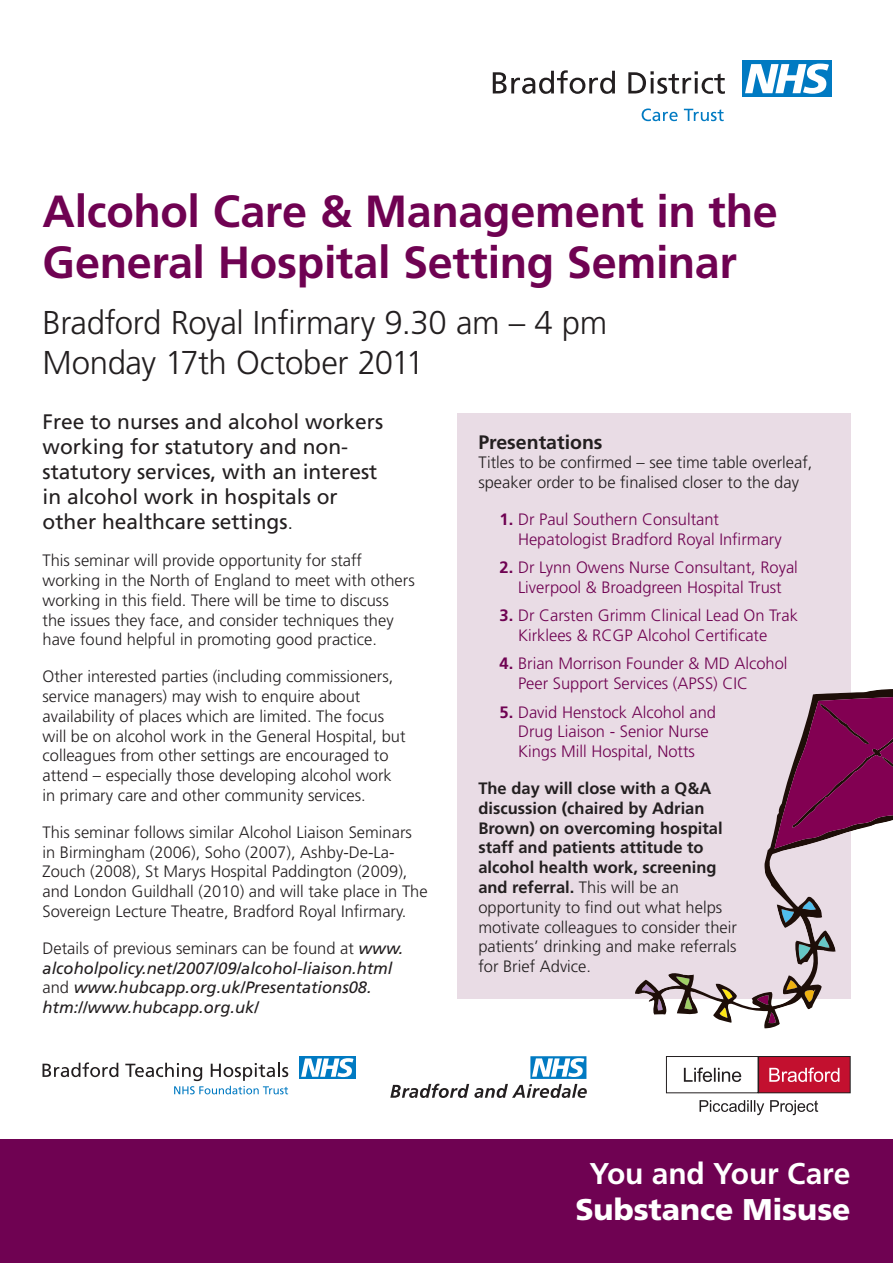
<style>
.page{position:relative;width:893px;height:1263px;background:#fff}
.page>*{position:absolute;margin:0;border:0;box-sizing:border-box;transform-origin:0 0}
.t1{font:700 45px/51px "Frutiger LT Std";letter-spacing:-.01em;color:#6f0252}
.t2{font:300 33px/39.6px "Frutiger LT Std";letter-spacing:-.015em;color:#231f20}
.t3{font:900 30px "Frutiger LT Std";letter-spacing:-.005em;color:#fff}
.t4{font:700 30px "Frutiger LT Std";letter-spacing:-.005em;color:#fff}
.t5{font:21px/25.2px "Frutiger LT Std";color:#231f20}
.t6{font:700 19.5px "Frutiger LT Std";color:#231f20}
.t7{font:300 16.5px/19.8px "Frutiger LT Std";color:#231f20}
.t8{font:300 16.5px/19.8px "Frutiger LT Std";color:#6f0252}
.t9{font:700 16.5px/19.8px "Frutiger LT Std";color:#231f20}
.t10{font:italic 16.5px/19.8px "Frutiger LT Std";color:#231f20}
.s1{font-weight:300}
.s2{font-weight:300;font-style:normal}
.s3{font-weight:700}
</style>
<div class="page">
<div style="left:457px;top:413px;width:393px;height:585px;background:#e9dce5"></div>
<div style="left:0;top:1140px;width:893px;height:123px;background:#6f0252"></div>
<div style="left:742px;top:61px;width:90px;height:36px;background:#007ac2"></div>
<svg style="left:493px;top:70px;width:122px;height:24px"></svg>
<svg style="left:628px;top:71px;width:97px;height:23px"></svg>
<svg style="left:642px;top:108px;width:36px;height:13px"></svg>
<svg style="left:684px;top:109px;width:40px;height:12px"></svg>
<svg style="left:745px;top:64px;width:84px;height:30px"></svg>
<svg style="left:390px;top:1056px;width:197px;height:42px"></svg>
<svg style="left:43px;top:1062px;width:75px;height:15px"></svg>
<svg style="left:125px;top:1063px;width:163px;height:31px"></svg>
<div style="left:299px;top:1056px;width:57px;height:23px;background:#007ac2"></div>
<svg style="left:301px;top:1058px;width:53px;height:19px"></svg>
<div style="left:759px;top:1056px;width:91px;height:37px;background:#c3102f"></div>
<div style="left:758px;top:1056px;width:92px;height:37px;border:1px solid #231f20"></div>
<div style="left:666px;top:1056px;width:92px;height:37px;border:1px solid #231f20"></div>
<svg style="left:769px;top:1067px;width:70px;height:15px"></svg>
<svg style="left:699px;top:1100px;width:119px;height:15px"></svg>
<svg style="left:684px;top:1067px;width:57px;height:15px"></svg>
<svg style="left:635px;top:688px;width:258px;height:340px"></svg>
<svg style="left:774px;top:695px;width:119px;height:154px"></svg>
<h1 class="t1" style="left:43px;top:186px;width:737px">Alcohol Care &amp; Management in the<br>General Hospital Setting Seminar</h1>
<h2 class="t2" style="left:43px;top:304px;width:566px">Bradford Royal Infirmary 9.30 am – 4 pm<br>Monday 17th October 2011</h2>
<p class="t5" style="left:43px;top:409px;width:342px">Free to nurses and alcohol workers working for statutory and non&shy;statutory services, with an interest in alcohol work in hospitals or other healthcare settings<span class="s1">.</span></p>
<p class="t7" style="left:43px;top:551px;width:374px">This seminar will provide opportunity for staff working in the North of England to meet with others working in this field. There will be time to discuss the issues they face, and consider techniques they have found helpful in promoting good practice.</p>
<p class="t7" style="left:43px;top:667px;width:365px">Other interested parties (including commissioners, service managers) may wish to enquire about availability of places which are limited. The focus will be on alcohol work in the General Hospital, but colleagues from other settings are encouraged to attend – especially those developing alcohol work in primary care and other community services.</p>
<p class="t7" style="left:43px;top:822px;width:387px">This seminar follows similar Alcohol Liaison Seminars in Birmingham (2006), Soho (2007), Ashby-De-La-Zouch (2008), St Marys Hospital Paddington (2009), and London Guildhall (2010) and will take place in The Sovereign Lecture Theatre, Bradford Royal Infirmary.</p>
<p class="t10" style="left:43px;top:938px;width:362px"><span class="s2">Details of previous seminars can be found at</span> www. alcoholpolicy.net/2007/09/alcohol-liaison.html <span class="s2">and</span> www.hubcapp.org.uk/Presentations08. htm://www.hubcapp.org.uk/</p>
<p class="t6" style="left:478px;top:430px;width:126px">Presentations</p>
<p class="t7" style="left:478px;top:453px;width:336px">Titles to be confirmed – see time table overleaf, speaker order to be finalised closer to the day</p>
<p class="t8" style="left:518px;top:510px;width:265px;text-indent:-18px"><span class="s3">1.</span> Dr Paul Southern Consultant<br>Hepatologist Bradford Royal Infirmary</p>
<p class="t8" style="left:500px;top:558px;width:300px;text-align:center"><span class="s3">2.</span> Dr Lynn Owens Nurse Consultant, Royal<br>Liverpool &amp; Broadgreen Hospital Trust</p>
<p class="t8" style="left:518px;top:606px;width:281px;text-indent:-18px"><span class="s3">3.</span> Dr Carsten Grimm Clinical Lead On Trak<br>Kirklees &amp; RCGP Alcohol Certificate</p>
<p class="t8" style="left:518px;top:654px;width:271px;text-indent:-18px"><span class="s3">4.</span> Brian Morrison Founder &amp; MD Alcohol<br>Peer Support Services (APSS) CIC</p>
<p class="t8" style="left:518px;top:702px;width:200px;text-indent:-18px"><span class="s3">5.</span> David Henstock Alcohol and<br>Drug Liaison - Senior Nurse<br>Kings Mill Hospital, Notts</p>
<p class="t9" style="left:478px;top:778px;width:260px">The day will close with a Q&amp;A discussion (chaired by Adrian<br>Brown) on overcoming hospital staff and patients attitude to alcohol health work, screening and referral. <span class="s1">This will be an opportunity to find out what helps motivate colleagues to consider their patients’ drinking and make referrals for Brief Advice.</span></p>
<h3 class="t4" style="left:589px;top:1156px;width:262px">You and Your Care</h3>
<h3 class="t3" style="left:576px;top:1192px;width:276px">Substance Misuse</h3>
</div>
